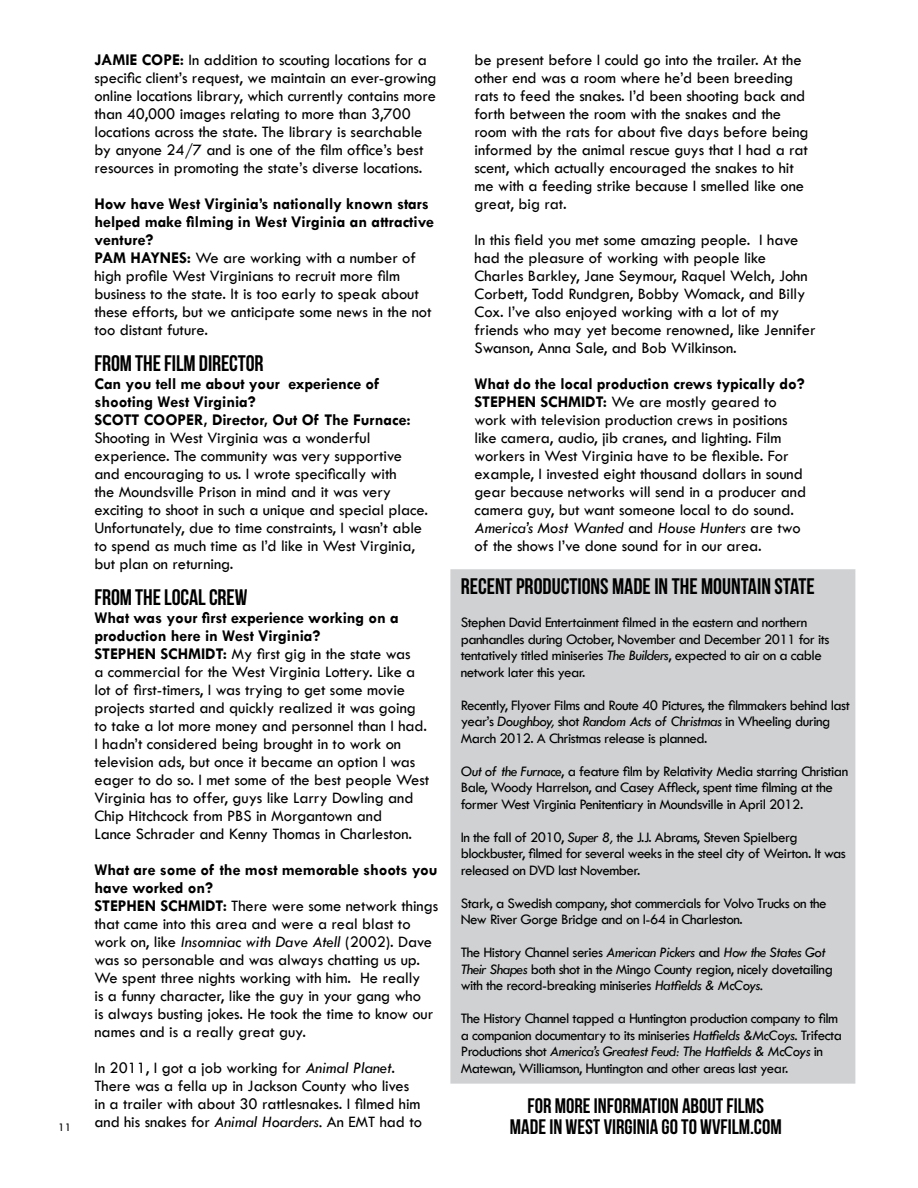
<style>
.page{position:relative;width:918px;height:1188px;background:#fff}
.page>*{position:absolute;margin:0;border:0;box-sizing:border-box;transform-origin:0 0}
.t1{font:22.5px "Bebas Neue";letter-spacing:-.005em;color:#000}
.t2{font:21px/21px "Bebas Neue";color:#000;text-align:center}
.t3{font:16.5px/18px "Tw Cen";letter-spacing:-.005em;color:#000}
.t4{font:700 16.5px/18px "Tw Cen";letter-spacing:-.005em;color:#000}
.t5{font:15px/16.5px "Tw Cen";letter-spacing:-.035em;color:#000}
.t6{font:12px "Tw Cen";color:#000}
.s1{font-weight:700}
.s2{font-style:italic}
</style>
<div class="page">
<div style="left:450px;top:569px;width:405px;height:515px;background:#cfd1d2;border:2px solid #cfd1d2"></div>
<p class="t6" style="left:58px;top:1120px;width:15px"><sup>7</sup>1 1</p>
<p class="t3" style="left:94px;top:51px;width:344px"><span class="s1">JAMIE COPE:</span> In addition to scouting locations for a specific client’s request, we maintain an ever-growing online locations library, which currently contains more than 40,000 images relating to more than 3,700 locations across the state. The library is searchable by anyone 24/7 and is one of the film office’s best resources in promoting the state’s diverse locations.</p>
<p class="t3" style="left:94px;top:195px;width:341px"><span class="s1">How have West Virginia’s nationally known stars helped make filming in West Virginia an attractive venture?<br>PAM HAYNES:</span> We are working with a number of high profile West Virginians to recruit more film business to the state. It is too early to speak about these efforts, but we anticipate some news in the not too distant future.</p>
<h1 class="t1" style="left:94px;top:351px;width:171px">FROM THE FILM DIRECTOR</h1>
<p class="t4" style="left:94px;top:375px;width:318px">Can you tell me about your experience of shooting West Virginia?<br>SCOTT COOPER, Director, Out Of The Furnace:</p>
<p class="t3" style="left:94px;top:429px;width:335px">Shooting in West Virginia was a wonderful experience. The community was very supportive and encouraging to us. I wrote specifically with<br>the Moundsville Prison in mind and it was very exciting to shoot in such a unique and special place.<br>Unfortunately, due to time constraints, I wasn’t able to spend as much time as I’d like in West Virginia, but plan on returning.</p>
<h1 class="t1" style="left:94px;top:585px;width:154px">FROM THE LOCAL CREW</h1>
<p class="t3" style="left:94px;top:609px;width:336px"><span class="s1">What was your first experience working on a production here in West Virginia?<br>STEPHEN SCHMIDT:</span> My first gig in the state was<br>a commercial for the West Virginia Lottery. Like a lot of first-timers, I was trying to get some movie projects started and quickly realized it was going to take a lot more money and personnel than I had.<br>I hadn’t considered being brought in to work on television ads, but once it became an option I was eager to do so. I met some of the best people West Virginia has to offer, guys like Larry Dowling and Chip Hitchcock from PBS in Morgantown and<br>Lance Schrader and Kenny Thomas in Charleston.</p>
<p class="t3" style="left:94px;top:861px;width:345px"><span class="s1">What are some of the most memorable shoots you have worked on?<br>STEPHEN SCHMIDT:</span> There were some network things that came into this area and were a real blast to work on, like <span class="s2">Insomniac with Dave Atell</span> (2002). Dave was so personable and was always chatting us up.<br>We spent three nights working with him. He really<br>is a funny character, like the guy in your gang who<br>is always busting jokes. He took the time to know our names and is a really great guy.</p>
<p class="t3" style="left:94px;top:1059px;width:329px">In 2011, I got a job working for <span class="s2">Animal Planet</span>.<br>There was a fella up in Jackson County who lives in a trailer with about 30 rattlesnakes. I filmed him and his snakes for <span class="s2">Animal Hoarders.</span> An EMT had to</p>
<p class="t3" style="left:475px;top:51px;width:336px">be present before I could go into the trailer. At the other end was a room where he’d been breeding rats to feed the snakes. I’d been shooting back and forth between the room with the snakes and the room with the rats for about five days before being informed by the animal rescue guys that I had a rat scent, which actually encouraged the snakes to hit me with a feeding strike because I smelled like one great, big rat.</p>
<p class="t3" style="left:475px;top:231px;width:343px">In this field you met some amazing people. I have had the pleasure of working with people like Charles Barkley, Jane Seymour, Raquel Welch, John Corbett, Todd Rundgren, Bobby Womack, and Billy Cox. I’ve also enjoyed working with a lot of my friends who may yet become renowned, like Jennifer Swanson, Anna Sale, and Bob Wilkinson.</p>
<p class="t3" style="left:475px;top:375px;width:333px"><span class="s1">What do the local production crews typically do?<br>STEPHEN SCHMIDT:</span> We are mostly geared to work with television production crews in positions like camera, audio, jib cranes, and lighting. Film workers in West Virginia have to be flexible. For example, I invested eight thousand dollars in sound gear because networks will send in a producer and camera guy, but want someone local to do sound.<br><span class="s2">America’s Most Wanted</span> and <span class="s2">House Hunters</span> are two of the shows I’ve done sound for in our area.</p>
<h1 class="t1" style="left:461px;top:574px;width:355px">RECENT PRODUCTIONS MADE IN THE MOUNTAIN STATE</h1>
<p class="t5" style="left:461px;top:614px;width:370px">Stephen David Entertainment filmed in the eastern and northern panhandles during October, November and December 2011 for its tentatively titled miniseries <span class="s2">The Builders</span>, expected to air on a cable network later this year.</p>
<p class="t5" style="left:461px;top:697px;width:391px">Recently, Flyover Films and Route 40 Pictures, the filmmakers behind last year’s <span class="s2">Doughboy,</span> shot <span class="s2">Random Acts of Christmas</span> in Wheeling during<br>March 2012. A Christmas release is planned.</p>
<p class="t5" style="left:461px;top:763px;width:389px"><span class="s2">Out of the Furnace</span>, a feature film by Relativity Media starring Christian<br>Bale, Woody Harrelson, and Casey Affleck, spent time filming at the former West Virginia Penitentiary in Moundsville in April 2012.</p>
<p class="t5" style="left:461px;top:829px;width:387px">In the fall of 2010, <span class="s2">Super 8,</span> the J.J. Abrams, Steven Spielberg blockbuster, filmed for several weeks in the steel city of Weirton. It was released on DVD last November.</p>
<p class="t5" style="left:461px;top:895px;width:368px">Stark, a Swedish company, shot commercials for Volvo Trucks on the<br>New River Gorge Bridge and on I-64 in Charleston.</p>
<p class="t5" style="left:461px;top:944px;width:374px">The History Channel series <span class="s2">American Pickers</span> and <span class="s2">How the States Got<br>Their Shapes</span> both shot in the Mingo County region, nicely dovetailing with the record-breaking miniseries <span class="s2">Hatfields &amp; McCoys.</span></p>
<p class="t5" style="left:461px;top:1010px;width:383px">The History Channel tapped a Huntington production company to film a companion documentary to its miniseries <span class="s2">Hatfields &amp;McCoys.</span> Trifecta Productions shot <span class="s2">America’s Greatest Feud: The Hatfields &amp; McCoys</span> in Matewan, Williamson, Huntington and other areas last year.</p>
<p class="t2" style="left:510px;top:1095px;width:273px">FOR MORE INFORMATION ABOUT FILMS<br>MADE IN WEST VIRGINIA GO TO WVFILM.COM</p>
</div>
